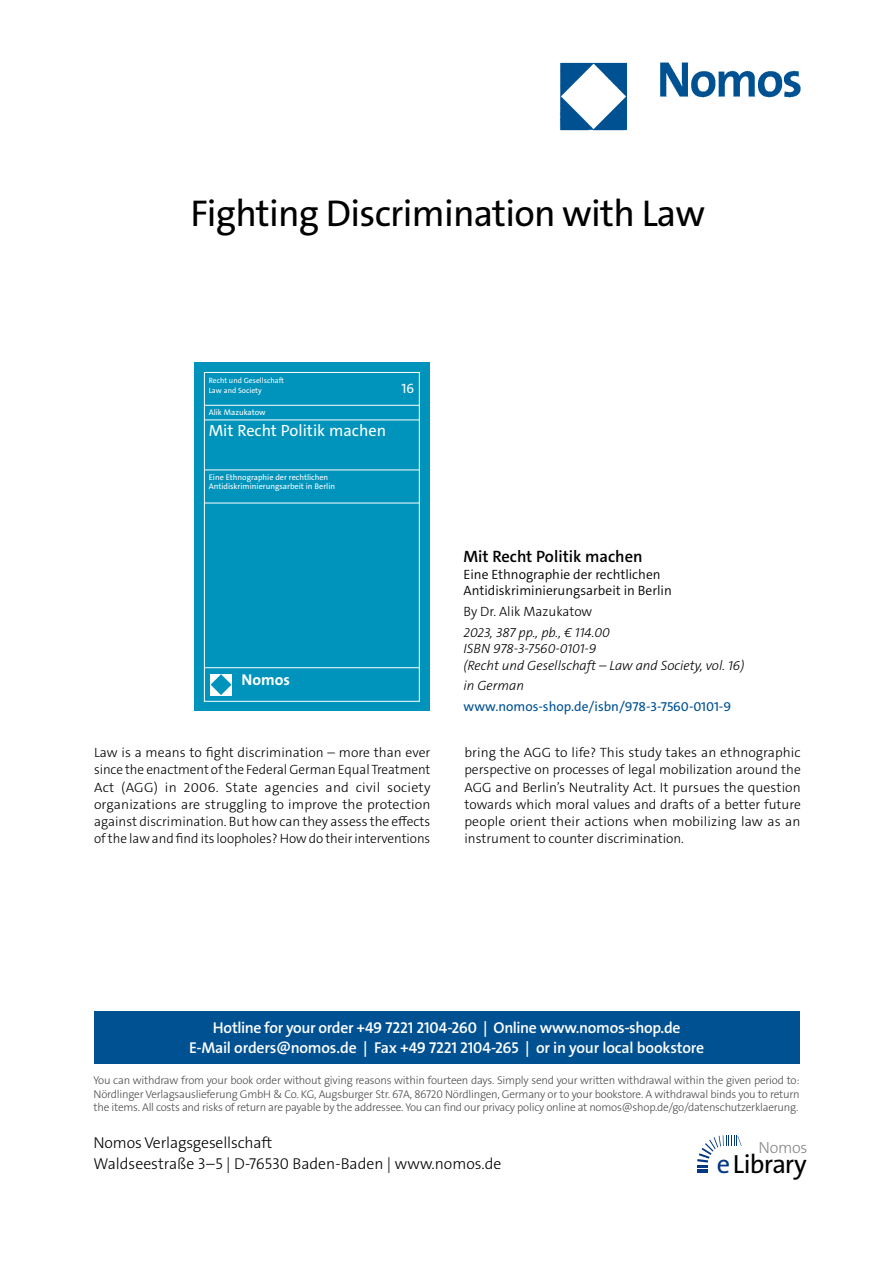
<style>
.page{position:relative;width:893px;height:1263px;background:#fff}
.page>*{position:absolute;margin:0;border:0;box-sizing:border-box;transform-origin:0 0}
.t1{font:37.5px "The Sans Os F";letter-spacing:-.02em;color:#000}
.t2{font:26.4px "The Sans Os F";letter-spacing:-.03em;color:#000}
.t3{font:600 16.5px "The Sans C5";color:#000}
.t4{font:16.35px "The Sans C5";color:#fff}
.t5{font:300 16.2px "The Sans Os F";letter-spacing:-.02em;color:#87888a}
.t6{font:600 15.75px/21px "The Sans Os F";letter-spacing:-.02em;color:#fff;text-align:center}
.t7{font:300 15.75px/21px "The Sans Os F";color:#000}
.t8{font:700 15.75px "The Sans C5";color:#fff}
.t9{font:300 13.5px/17.2px "The Sans C5";color:#000;text-align:justify}
.t10{font:italic 300 13.5px/16.5px "The Sans C5";color:#000}
.t11{font:300 13.5px/16.5px "The Sans C5";color:#000}
.t12{font:13.5px "The Sans C5";color:#005192}
.t13{font:13.5px "The Sans C5";color:#fff}
.t14{font:300 11.25px/13.5px "The Sans Os F";letter-spacing:-.02em;color:#4b4b4d;text-align:justify}
.t15{font:8.1px/9.3px "The Sans C5";color:#fff}
.t16{font:7.65px/9.8px "The Sans C5";color:#fff}
.s1{color:#003882}
</style>
<div class="page">
<div style="left:94px;top:1011px;width:705px;height:52px;background:#005192"></div>
<svg style="left:697px;top:1135px;width:45px;height:38px"></svg>
<img style="left:559px;top:62px;width:242px;height:69px">
<div style="left:194px;top:362px;width:236px;height:349px;background:#0094bc"></div>
<div style="left:204px;top:372px;width:216px;height:329px;border:1px solid #fff"></div>
<hr style="left:204px;top:405px;width:216px;height:1px;background:#fff">
<hr style="left:204px;top:420px;width:216px;height:1px;background:#fff">
<hr style="left:204px;top:470px;width:216px;height:1px;background:#fff">
<hr style="left:204px;top:503px;width:216px;height:1px;background:#fff">
<hr style="left:204px;top:667px;width:216px;height:1px;background:#fff">
<div style="left:210px;top:674px;width:22px;height:21px;background:#fff"></div>
<svg style="left:211px;top:674px;width:20px;height:21px"></svg>
<h1 class="t1" style="left:191px;top:199px;width:516px">Fighting Discrimination with Law</h1>
<p class="t16" style="left:209px;top:375px;width:77px">Recht und Gesellschaft<br>Law and Society</p>
<p class="t13" style="left:402px;top:379px;width:14px">16</p>
<p class="t15" style="left:209px;top:408px;width:58px">Alik Mazukatow</p>
<p class="t4" style="left:209px;top:419px;width:179px">Mit Recht Politik machen</p>
<p class="t15" style="left:209px;top:473px;width:128px">Eine Ethnographie der rechtlichen<br>Antidiskriminierungsarbeit in Berlin</p>
<p class="t8" style="left:242px;top:669px;width:50px">Nomos</p>
<p class="t3" style="left:463px;top:546px;width:181px">Mit Recht Politik machen</p>
<p class="t11" style="left:463px;top:566px;width:210px">Eine Ethnographie der rechtlichen<br>Antidiskriminierungsarbeit in Berlin</p>
<p class="t9" style="left:463px;top:603px;width:130px">By Dr. Alik Mazukatow</p>
<p class="t10" style="left:463px;top:624px;width:282px">2023, 387 pp., pb., € 114.00<br>ISBN 978-3-7560-0101-9<br>(Recht und Gesellschaft – Law and Society, vol. 16)</p>
<p class="t10" style="left:463px;top:678px;width:62px">in German</p>
<p class="t12" style="left:463px;top:698px;width:269px">www.nomos-shop.de/isbn/978-3-7560-0101-9</p>
<p class="t9" style="left:94px;top:744px;width:338px">Law is a means to fight discrimination – more than ever since the enactment of the Federal German Equal Treatment Act (AGG) in 2006. State agencies and civil society organizations are struggling to improve the protection against discrimination. But how can they assess the effects of the law and find its loopholes? How do their interventions</p>
<p class="t9" style="left:464px;top:744px;width:338px">bring the AGG to life? This study takes an ethnographic perspective on processes of legal mobilization around the AGG and Berlin’s Neutrality Act. It pursues the question towards which moral values and drafts of a better future people orient their actions when mobilizing law as an instrument to counter discrimination.</p>
<p class="t6" style="left:189px;top:1017px;width:517px">Hotline for your order +49 7221 2104-260 | Online www.nomos-shop.de<br>E-Mail orders@nomos.de | Fax +49 7221 2104-265 | or in your local bookstore</p>
<p class="t14" style="left:94px;top:1074px;width:708px">You can withdraw from your book order without giving reasons within fourteen days. Simply send your written withdrawal within the given period to:<br>Nördlinger Verlagsauslieferung GmbH &amp; Co. KG, Augsburger Str. 67A, 86720 Nördlingen, Germany or to your bookstore. A withdrawal binds you to return the items. All costs and risks of return are payable by the addressee. You can find our privacy policy online at nomos@shop.de/go/datenschutzerklaerung.</p>
<p class="t7" style="left:94px;top:1133px;width:409px">Nomos Verlagsgesellschaft<br>Waldseestraße 3–5 | D-76530 Baden-Baden | www.nomos.de</p>
<p class="t5" style="left:758px;top:1137px;width:51px">Nomos</p>
<h2 class="t2" style="left:717px;top:1153px;width:91px"><span class="s1">e</span>Library</h2>
</div>
